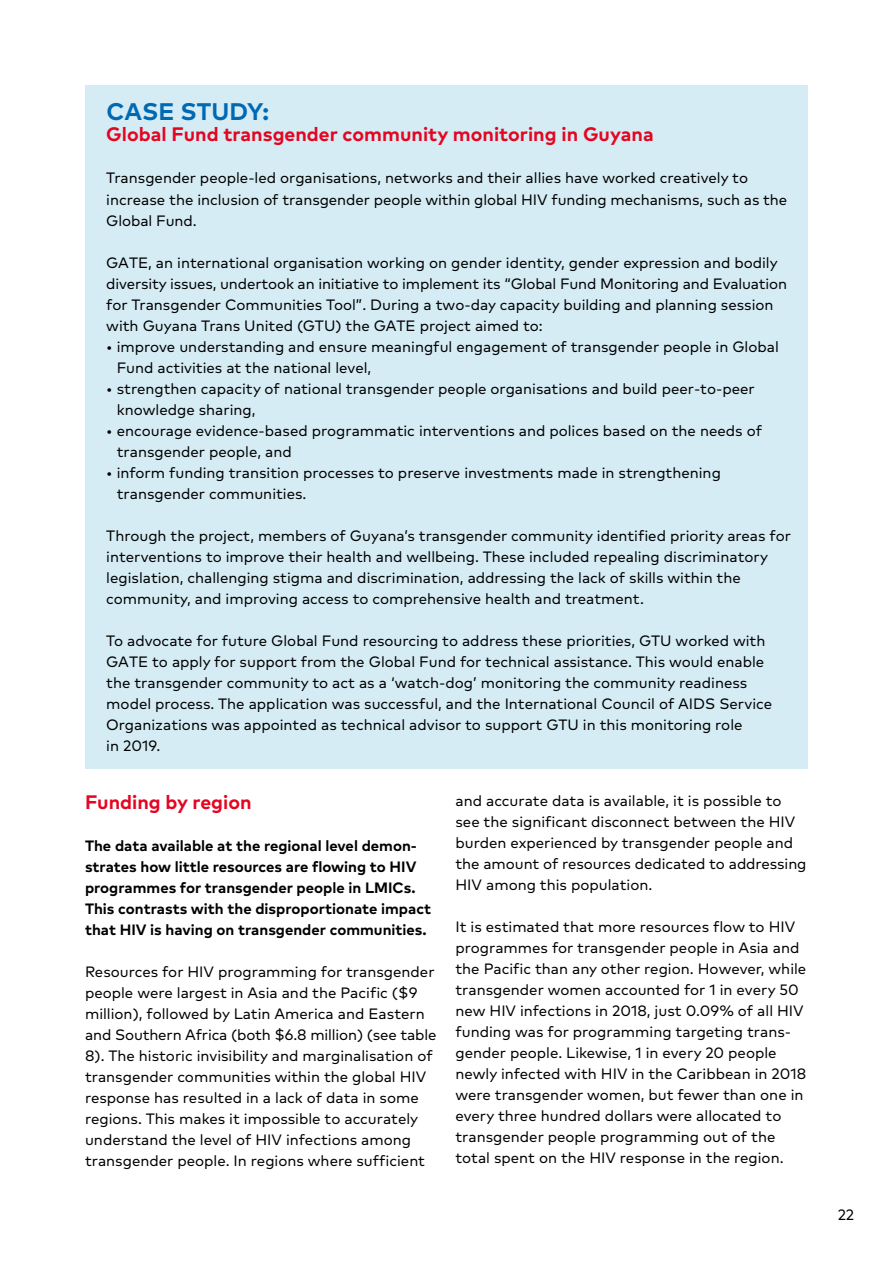
<style>
.page{position:relative;width:893px;height:1263px;background:#fff}
.page>*{position:absolute;margin:0;border:0;box-sizing:border-box;transform-origin:0 0}
.t1{font:700 24px "FF Mark Pro AF";letter-spacing:.005em;color:#0069b4}
.t2{font:700 19.5px "FF Mark Pro AF";color:#e40521}
.t3{font:15px/21px "FF Mark Pro AF";color:#000}
.t4{font:700 15px/21px "FF Mark Pro AF";color:#000}
</style>
<div class="page">
<div style="left:85px;top:85px;width:723px;height:683px;background:#d5ecf4"></div>
<h1 class="t1" style="left:106px;top:94px;width:164px">CASE STUDY:</h1>
<h2 class="t2" style="left:106px;top:120px;width:549px">Global Fund transgender community monitoring in Guyana</h2>
<p class="t3" style="left:106px;top:166px;width:682px">Transgender people-led organisations, networks and their allies have worked creatively to increase the inclusion of transgender people within global HIV funding mechanisms, such as the<br>Global Fund.</p>
<p class="t3" style="left:106px;top:250px;width:682px">GATE, an international organisation working on gender identity, gender expression and bodily diversity issues, undertook an initiative to implement its “Global Fund Monitoring and Evaluation for Transgender Communities Tool”. During a two-day capacity building and planning session with Guyana Trans United (GTU) the GATE project aimed to:</p>
<p class="t3" style="left:117px;top:334px;width:664px;text-indent:-10px">• improve understanding and ensure meaningful engagement of transgender people in Global<br>Fund activities at the national level,</p>
<p class="t3" style="left:117px;top:376px;width:640px;text-indent:-10px">• strengthen capacity of national transgender people organisations and build peer-to-peer knowledge sharing,</p>
<p class="t3" style="left:117px;top:418px;width:647px;text-indent:-10px">• encourage evidence-based programmatic interventions and polices based on the needs of transgender people, and</p>
<p class="t3" style="left:117px;top:460px;width:606px;text-indent:-10px">• inform funding transition processes to preserve investments made in strengthening transgender communities.</p>
<p class="t3" style="left:106px;top:523px;width:686px">Through the project, members of Guyana’s transgender community identified priority areas for interventions to improve their health and wellbeing. These included repealing discriminatory legislation, challenging stigma and discrimination, addressing the lack of skills within the community, and improving access to comprehensive health and treatment.</p>
<p class="t3" style="left:106px;top:628px;width:667px">To advocate for future Global Fund resourcing to address these priorities, GTU worked with GATE to apply for support from the Global Fund for technical assistance. This would enable the transgender community to act as a ‘watch-dog’ monitoring the community readiness model process. The application was successful, and the International Council of AIDS Service Organizations was appointed as technical advisor to support GTU in this monitoring role<br>in 2019.</p>
<h2 class="t2" style="left:85px;top:787px;width:168px">Funding by region</h2>
<p class="t4" style="left:85px;top:834px;width:348px">The data available at the regional level demon&shy;strates how little resources are flowing to HIV programmes for transgender people in LMICs.<br>This contrasts with the disproportionate impact that HIV is having on transgender communities.</p>
<p class="t3" style="left:85px;top:960px;width:353px">Resources for HIV programming for transgender people were largest in Asia and the Pacific ($9 million), followed by Latin America and Eastern and Southern Africa (both $6.8 million) (see table 8). The historic invisibility and marginalisation of transgender communities within the global HIV response has resulted in a lack of data in some regions. This makes it impossible to accurately understand the level of HIV infections among transgender people. In regions where sufficient</p>
<p class="t3" style="left:455px;top:789px;width:353px">and accurate data is available, it is possible to see the significant disconnect between the HIV burden experienced by transgender people and the amount of resources dedicated to addressing HIV among this population.</p>
<p class="t3" style="left:455px;top:915px;width:352px">It is estimated that more resources flow to HIV programmes for transgender people in Asia and the Pacific than any other region. However, while transgender women accounted for 1 in every 50 new HIV infections in 2018, just 0.09% of all HIV funding was for programming targeting trans&shy;gender people. Likewise, 1 in every 20 people newly infected with HIV in the Caribbean in 2018 were transgender women, but fewer than one in every three hundred dollars were allocated to transgender people programming out of the total spent on the HIV response in the region.</p>
<p class="t3" style="left:838px;top:1202px;width:18px">22</p>
</div>
